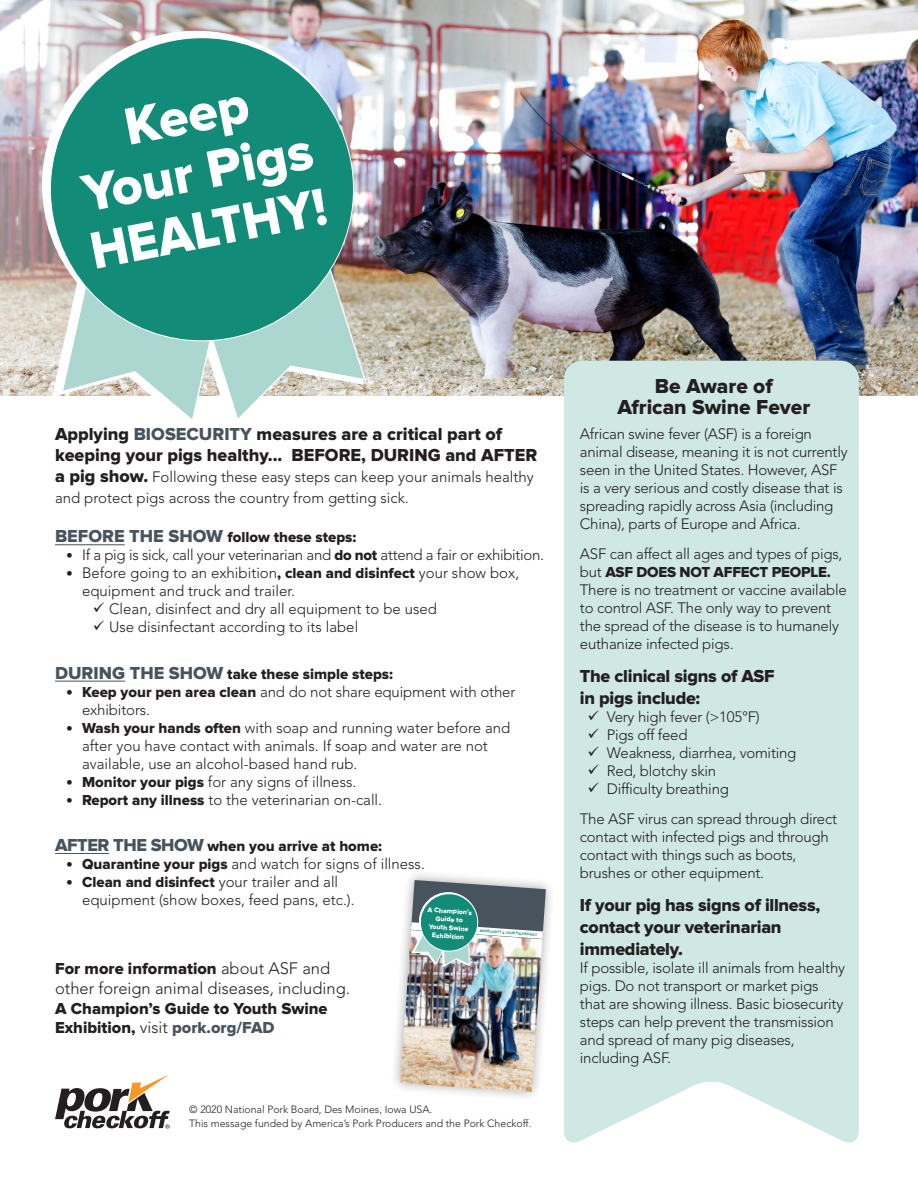
<style>
.page{position:relative;width:918px;height:1188px;background:#fff}
.page>*{position:absolute;margin:0;border:0;box-sizing:border-box;transform-origin:0 0}
.t1{font:54.15px/57.6px "Proxima Nova Extrabld";color:#fff;text-align:center}
.t2{font:21px/21px "Proxima Nova Extrabld";color:#231f20;text-align:center}
.t3{font:18px/21.6px "Proxima Nova Extrabld";letter-spacing:-.015em;color:#231f20}
.t4{font:16.5px/19.8px "Proxima Nova Extrabld";color:#231f20}
.t5{font:300 15px/18px "Avenir LT Std";letter-spacing:-.015em;color:#231f20}
.t6{font:15px "Proxima Nova Extrabld";color:#231f20}
.t7{font:300 10.5px/13.5px "Avenir LT Std";color:#231f20}
.t8{font:7.05px/8.4px "Proxima Nova Extrabld";color:#fff;text-align:center}
.t9{font:700 3.6px "Proxima Nova";color:#128c78;scale:.95 1}
.s1{color:#47545e}
.s2{font-family:"Proxima Nova Extrabld";font-weight:400;font-size:18px}
.s3{font-size:18px;color:#47545e}
.s4{font-family:"Calibri";font-weight:400}
.s5{font-family:"Proxima Nova Extrabld";font-weight:400}
.s6{font-family:"Avenir LT Std";font-weight:300}
</style>
<div class="page">
<img style="left:0;top:0;width:918px;height:395px">
<img style="left:0;top:0;width:440px;height:366px">
<hr style="left:55px;top:545px;width:70px;height:1px;background:#47545e">
<hr style="left:55px;top:681px;width:70px;height:1px;background:#47545e">
<hr style="left:55px;top:853px;width:54px;height:1px;background:#47545e">
<img style="left:395px;top:874px;width:156px;height:223px">
<div style="left:564px;top:361px;width:295px;height:782px;background:#d0e8e4"></div>
<svg style="left:55px;top:1075px;width:115px;height:54px"></svg>
<svg style="left:41px;top:30px;width:310px;height:312px"></svg>
<svg style="left:47px;top:344px;width:10px;height:52px"></svg>
<svg style="left:357px;top:171px;width:12px;height:225px"></svg>
<svg style="left:57px;top:344px;width:116px;height:59px"></svg>
<svg style="left:173px;top:177px;width:194px;height:242px"></svg>
<svg style="left:47px;top:34px;width:310px;height:310px;background:#419d8e"></svg>
<svg style="left:599px;top:722px;width:15px;height:1px"></svg>
<svg style="left:599px;top:740px;width:15px;height:1px"></svg>
<svg style="left:599px;top:758px;width:15px;height:1px"></svg>
<svg style="left:599px;top:776px;width:15px;height:1px"></svg>
<svg style="left:599px;top:794px;width:15px;height:1px"></svg>
<p class="t1" style="left:64px;top:111px;width:241px;rotate:-11deg">Keep<br>Your Pigs<br>HEALTHY!</p>
<p class="t3" style="left:55px;top:424px;width:484px;line-height:21px">Applying <span class="s1">BIOSECURITY</span> measures are a critical part of keeping your pigs healthy... BEFORE, DURING and AFTER</p>
<p class="t5" style="left:55px;top:466px;width:480px;line-height:21px"><span class="s2">a pig show.</span> Following these easy steps can keep your animals healthy and protect pigs across the country from getting sick.</p>
<p class="t6" style="left:55px;top:529px;width:303px"><span class="s3">BEFORE THE SHOW</span> follow these steps:</p>
<p class="t5" style="left:66px;top:546px;width:480px"><span class="s4">•</span> If a pig is sick, call your veterinarian and <span class="s5">do not</span> attend a fair or exhibition.</p>
<p class="t5" style="left:82px;top:564px;width:439px;text-indent:-16px"><span class="s4">•</span> Before going to an exhibition<span class="s5">, clean and disinfect</span> your show box, equipment and truck and trailer.</p>
<p class="t5" style="left:93px;top:600px;width:346px">✓ Clean, disinfect and dry all equipment to be used</p>
<p class="t5" style="left:93px;top:618px;width:267px">✓ Use disinfectant according to its label</p>
<p class="t6" style="left:55px;top:665px;width:339px"><span class="s3">DURING THE SHOW</span> take these simple steps:</p>
<p class="t5" style="left:82px;top:683px;width:435px;text-indent:-16px"><span class="s4">•</span> <span class="s5">Keep your pen area clean</span> and do not share equipment with other exhibitors.</p>
<p class="t5" style="left:82px;top:719px;width:430px;text-indent:-16px"><span class="s4">•</span> <span class="s5">Wash your hands often</span> with soap and running water before and after you have contact with animals. If soap and water are not available, use an alcohol-based hand rub.</p>
<p class="t5" style="left:66px;top:773px;width:292px"><span class="s4">•</span> <span class="s5">Monitor your pigs</span> for any signs of illness.</p>
<p class="t5" style="left:66px;top:791px;width:318px"><span class="s4">•</span> <span class="s5">Report any illness</span> to the veterinarian on-call.</p>
<p class="t6" style="left:55px;top:837px;width:329px"><span class="s3">AFTER THE SHOW</span> when you arrive at home:</p>
<p class="t5" style="left:66px;top:855px;width:361px"><span class="s4">•</span> <span class="s5">Quarantine your pigs</span> and watch for signs of illness.</p>
<p class="t5" style="left:82px;top:873px;width:274px;text-indent:-16px"><span class="s4">•</span> <span class="s5">Clean and disinfect</span> your trailer and all equipment (show boxes, feed pans, etc.).</p>
<p class="t9" style="left:480px;top:929px;width:62px;rotate:4deg">BIOSECURITY &amp; YOUR PIG PROJECT</p>
<p class="t8" style="left:428px;top:905px;width:46px;rotate:4deg">A Champion’s<br>Guide to<br>Youth Swine<br>Exhibition</p>
<p class="t4" style="left:55px;top:959px;width:296px">For more information <span class="s6">about ASF and other foreign animal diseases, including.<br></span>A Champion’s Guide to Youth Swine Exhibition, <span class="s6">visit</span> <span class="s1">pork.org/FAD</span></p>
<p class="t7" style="left:189px;top:1103px;width:344px">© 2020 National Pork Board, Des Moines, Iowa USA.<br>This message funded by America’s Pork Producers and the Pork Checkoff.</p>
<p class="t2" style="left:617px;top:376px;width:194px">Be Aware of<br>African Swine Fever</p>
<p class="t5" style="left:580px;top:425px;width:269px">African swine fever (ASF) is a foreign animal disease, meaning it is not currently seen in the United States. However, ASF is a very serious and costly disease that is spreading rapidly across Asia (including China), parts of Europe and Africa.</p>
<p class="t5" style="left:580px;top:545px;width:269px">ASF can affect all ages and types of pigs, but <span class="s5">ASF DOES NOT AFFECT PEOPLE.<br></span>There is no treatment or vaccine available to control ASF. The only way to prevent the spread of the disease is to humanely euthanize infected pigs.</p>
<p class="t3" style="left:580px;top:666px;width:196px">The clinical signs of ASF in pigs include:</p>
<p class="t5" style="left:587px;top:708px;width:174px">✓ Very high fever (&gt;105°F)</p>
<p class="t5" style="left:587px;top:726px;width:102px">✓ Pigs off feed</p>
<p class="t5" style="left:587px;top:744px;width:210px">✓ Weakness, diarrhea, vomiting</p>
<p class="t5" style="left:587px;top:762px;width:130px">✓ Red, blotchy skin</p>
<p class="t5" style="left:587px;top:780px;width:143px">✓ Difficulty breathing</p>
<p class="t5" style="left:580px;top:810px;width:259px">The ASF virus can spread through direct contact with infected pigs and through contact with things such as boots, brushes or other equipment.</p>
<p class="t3" style="left:580px;top:895px;width:242px">If your pig has signs of illness, contact your veterinarian immediately.</p>
<p class="t5" style="left:580px;top:959px;width:267px">If possible, isolate ill animals from healthy pigs. Do not transport or market pigs that are showing illness. Basic biosecurity steps can help prevent the transmission and spread of many pig diseases, including ASF.</p>
</div>
